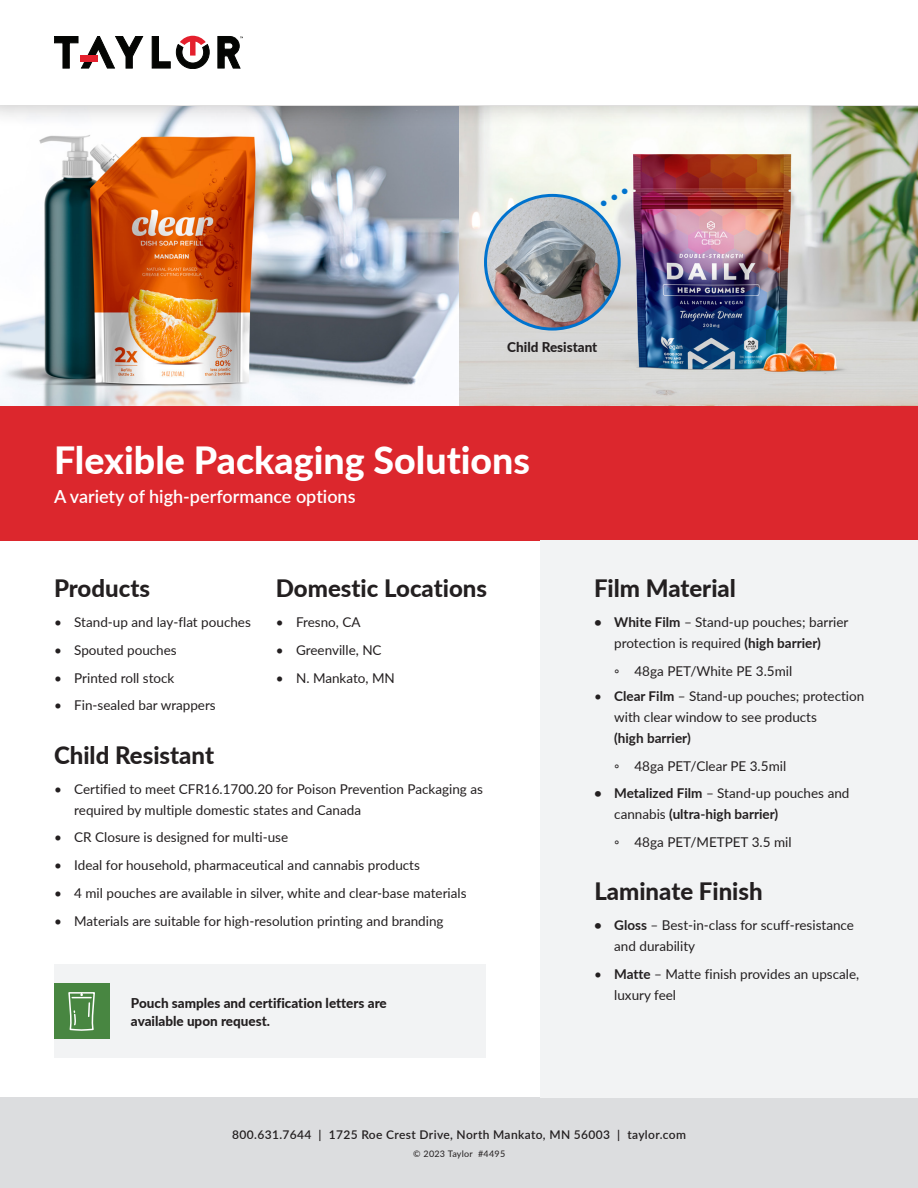
<style>
.page{position:relative;width:918px;height:1188px;background:#fff}
.page>*{position:absolute;margin:0;border:0;box-sizing:border-box;transform-origin:0 0}
.t1{font:800 37.5px "Lato";color:#fff}
.t2{font:800 24px "Lato";color:#231f20}
.t3{font:600 18px "Lato";color:#fff}
.Bullets_1{font:13.5px/21px "Lato";color:#231f20}
.Bullets_followed_by_H3{font:13.5px "Lato";color:#231f20}
.Gray_Box_Body_Copy{font:800 13.5px/18px "Lato";color:#231f20}
.Bullets_2{font:13.5px "Lato";color:#231f20}
.Bullets_1-2{font:700 13.5px/21px "Lato";color:#231f20}
.t4{font:600 12px "Lato";letter-spacing:.03em;color:#231f20}
.t5{font:9px "Lato";letter-spacing:.03em;color:#231f20}
.s1{font-weight:700}
.s2{font-weight:400}
</style>
<div class="page">
<div style="left:54px;top:965px;width:432px;height:93px;background:#f2f3f4"></div>
<div style="left:54px;top:984px;width:55px;height:55px;background:#488641"></div>
<svg style="left:68px;top:993px;width:27px;height:38px"></svg>
<div style="left:0;top:1098px;width:918px;height:90px;background:#dcdddf"></div>
<img style="left:0;top:127px;width:459px;height:279px">
<img style="left:459px;top:127px;width:459px;height:279px">
<img style="left:486px;top:195px;width:133px;height:134px;border-radius:67px">
<div style="left:484px;top:194px;width:137px;height:137px;border:3px solid #0073ce;border-radius:50%"></div>
<div style="left:0;top:406px;width:918px;height:134px;background:#dc272d"></div>
<div style="left:0;top:0;width:918px;height:127px;background:#231f20;opacity:.3"></div>
<div style="left:0;top:0;width:918px;height:105px;background:#fff"></div>
<svg style="left:218px;top:36px;width:25px;height:32px"></svg>
<svg style="left:54px;top:36px;width:89px;height:32px"></svg>
<div style="left:80px;top:56px;width:18px;height:6px;background:#e4202d"></div>
<svg style="left:152px;top:36px;width:58px;height:33px"></svg>
<div style="left:540px;top:540px;width:378px;height:558px;background:#f2f3f4"></div>
<svg style="left:600px;top:188px;width:29px;height:19px"></svg>
<p class="Gray_Box_Body_Copy" style="left:507px;top:338px;width:92px">Child Resistant</p>
<h1 class="t1" style="left:54px;top:432px;width:478px">Flexible Packaging Solutions</h1>
<h1 class="t3" style="left:54px;top:483px;width:303px">A variety of high-performance options</h1>
<h2 class="t2" style="left:54px;top:571px;width:98px">Products</h2>
<p class="Bullets_followed_by_H3" style="left:54px;top:613px;width:198px">• Stand-up and lay-flat pouches</p>
<p class="Bullets_followed_by_H3" style="left:54px;top:640px;width:124px">• Spouted pouches</p>
<p class="Bullets_followed_by_H3" style="left:54px;top:668px;width:122px">• Printed roll stock</p>
<p class="Bullets_followed_by_H3" style="left:54px;top:696px;width:163px">• Fin-sealed bar wrappers</p>
<h2 class="t2" style="left:276px;top:571px;width:213px">Domestic Locations</h2>
<p class="Bullets_1" style="left:276px;top:611px;width:86px">• Fresno, CA</p>
<p class="Bullets_1" style="left:276px;top:639px;width:107px">• Greenville, NC</p>
<p class="Bullets_1" style="left:276px;top:667px;width:121px">• N. Mankato, MN</p>
<h2 class="t2" style="left:54px;top:737px;width:162px">Child Resistant</h2>
<p class="Bullets_1" style="left:74px;top:778px;width:410px;text-indent:-20px">• Certified to meet CFR16.1700.20 for Poison Prevention Packaging as required by multiple domestic states and Canada</p>
<p class="Bullets_1" style="left:54px;top:826px;width:236px">• CR Closure is designed for multi-use</p>
<p class="Bullets_1" style="left:54px;top:854px;width:367px">• Ideal for household, pharmaceutical and cannabis products</p>
<p class="Bullets_1" style="left:54px;top:882px;width:414px">• 4 mil pouches are available in silver, white and clear-base materials</p>
<p class="Bullets_1" style="left:54px;top:910px;width:391px">• Materials are suitable for high-resolution printing and branding</p>
<p class="Gray_Box_Body_Copy" style="left:131px;top:993px;width:257px">Pouch samples and certification letters are available upon request.</p>
<h2 class="t2" style="left:594px;top:571px;width:143px">Film Material</h2>
<p class="Bullets_1" style="left:594px;top:611px;width:256px;text-align:center"><span class="s1">• White Film</span> – Stand-up pouches; barrier protection is required <span class="s1">(high barrier)</span></p>
<p class="Bullets_2" style="left:614px;top:661px;width:180px">◦ 48ga PET/White PE 3.5mil</p>
<p class="Bullets_1" style="left:614px;top:685px;width:252px;text-indent:-20px">• <span class="s1">Clear Film</span> – Stand-up pouches; protection with clear window to see products<br><span class="s1">(high barrier)</span></p>
<p class="Bullets_2" style="left:614px;top:756px;width:173px">◦ 48ga PET/Clear PE 3.5mil</p>
<p class="Bullets_1-2" style="left:614px;top:782px;width:237px;text-indent:-20px">• Metalized Film <span class="s2">– Stand-up pouches and cannabis</span> (ultra-high barrier)</p>
<p class="Bullets_2" style="left:614px;top:832px;width:179px">◦ 48ga PET/METPET 3.5 mil</p>
<h2 class="t2" style="left:594px;top:874px;width:170px">Laminate Finish</h2>
<p class="Bullets_1" style="left:614px;top:914px;width:241px;text-indent:-20px"><span class="s1">• Gloss</span> – Best-in-class for scuff-resistance and durability</p>
<p class="Bullets_1" style="left:614px;top:963px;width:247px;text-indent:-20px">• <span class="s1">Matte</span> – Matte finish provides an upscale, luxury feel</p>
<p class="t4" style="left:232px;top:1126px;width:455px">800.631.7644 | 1725 Roe Crest Drive, North Mankato, MN 56003 | taylor.com</p>
<p class="t5" style="left:413px;top:1147px;width:94px">© 2023 Taylor #4495</p>
</div>
